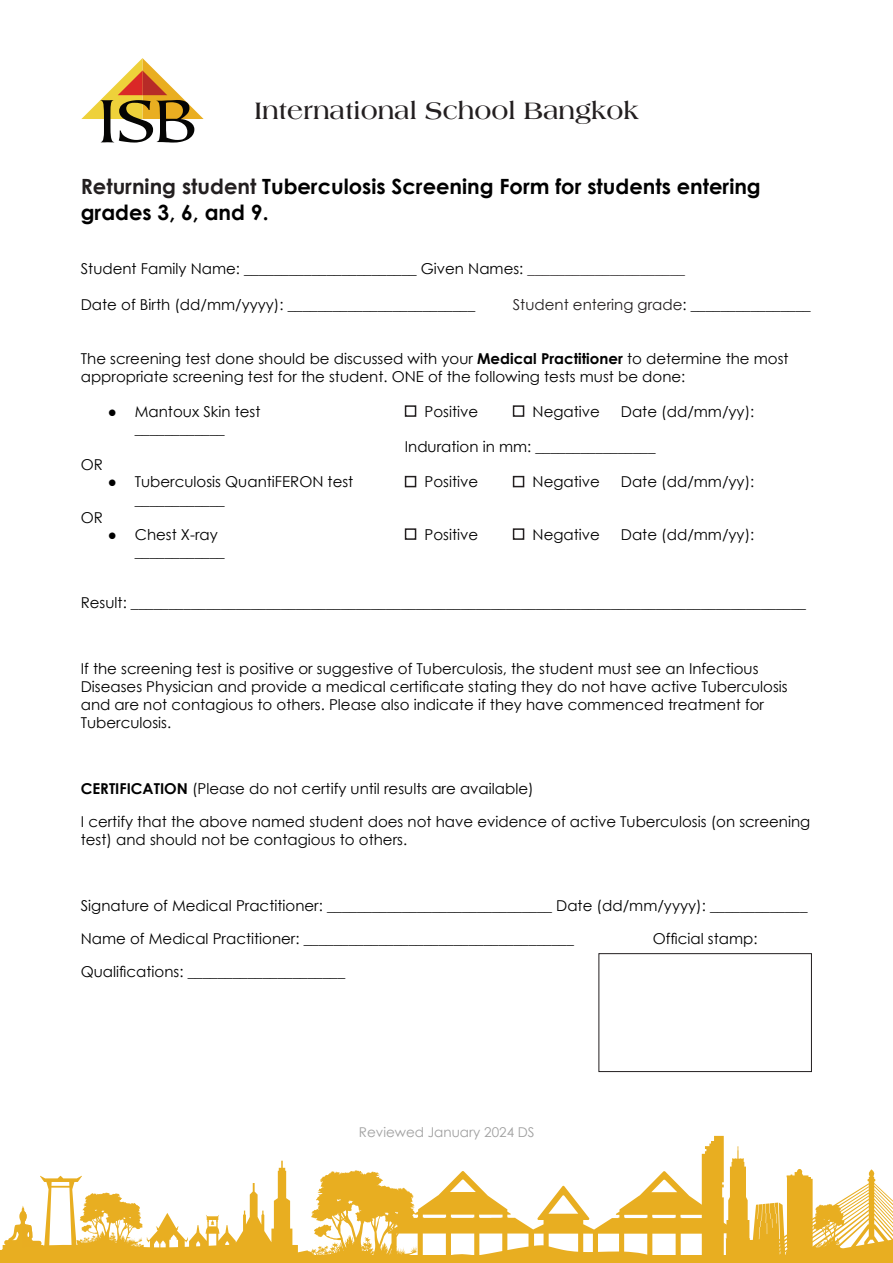
<style>
.page{position:relative;width:893px;height:1263px;background:#fff}
.page>*{position:absolute;margin:0;border:0;box-sizing:border-box;transform-origin:0 0}
.t1{font:700 25.5px "Americana Std";color:#231f20}
.t2{font:700 21px/25.2px "Century Gothic";color:#000}
.t3{font:15px/18px "Century Gothic";color:#000}
.t4{font:15px "Century Gothic";color:#231f20}
.t5{font:13.5px "Century Gothic";color:#a0a0a0}
.s1{color:#231f20}
.s2{color:#000}
.s3{font-weight:700}
</style>
<div class="page">
<svg style="left:0;top:1161px;width:893px;height:95px"></svg>
<svg style="left:702px;top:1136px;width:157px;height:120px"></svg>
<div style="left:0;top:1256px;width:893px;height:7px;background:#e8ae21"></div>
<svg style="left:81px;top:58px;width:123px;height:85px"></svg>
<div style="left:405px;top:405px;width:11px;height:12px;border:2px solid #231f20"></div>
<div style="left:513px;top:405px;width:11px;height:12px;border:2px solid #231f20"></div>
<div style="left:405px;top:476px;width:11px;height:11px;border:2px solid #231f20"></div>
<div style="left:513px;top:476px;width:11px;height:11px;border:2px solid #231f20"></div>
<div style="left:405px;top:528px;width:11px;height:12px;border:2px solid #231f20"></div>
<div style="left:513px;top:528px;width:11px;height:12px;border:2px solid #231f20"></div>
<div style="left:598px;top:953px;width:214px;height:119px;border:1px solid #231f20"></div>
<h1 class="t1" style="left:254px;top:97px;width:385px">International School Bangkok</h1>
<h2 class="t2" style="left:81px;top:173px;width:681px"><span class="s1">Returning student</span> Tuberculosis Screening Form for students entering grades 3, 6, and 9.</h2>
<p class="t3" style="left:81px;top:259px;width:606px">Student Family Name: _______________________ Given Names: <span class="s1">_____________________</span></p>
<p class="t3" style="left:81px;top:295px;width:396px">Date of Birth (dd/mm/yyyy): _________________________</p>
<p class="t4" style="left:513px;top:294px;width:299px">Student entering grade<span class="s2">: ________________</span></p>
<p class="t3" style="left:81px;top:349px;width:709px">The screening test done should be discussed with your <span class="s3">Medical Practitioner</span> to determine the most appropriate screening test for the student. ONE of the following tests must be done:</p>
<p class="t3" style="left:108px;top:402px;width:154px">● Mantoux Skin test</p>
<p class="t3" style="left:425px;top:402px;width:55px">Positive</p>
<p class="t3" style="left:533px;top:402px;width:69px">Negative</p>
<p class="t3" style="left:621px;top:402px;width:135px">Date (dd/mm/yy):</p>
<p class="t3" style="left:135px;top:419px;width:91px">____________</p>
<p class="t3" style="left:405px;top:437px;width:252px">Induration in mm: ________________</p>
<p class="t3" style="left:81px;top:455px;width:24px">OR</p>
<p class="t3" style="left:108px;top:473px;width:247px">● Tuberculosis QuantiFERON test</p>
<p class="t3" style="left:425px;top:473px;width:55px">Positive</p>
<p class="t3" style="left:533px;top:473px;width:69px">Negative</p>
<p class="t3" style="left:621px;top:473px;width:135px">Date (dd/mm/yy):</p>
<p class="t3" style="left:135px;top:490px;width:91px">____________</p>
<p class="t3" style="left:81px;top:508px;width:24px">OR</p>
<p class="t3" style="left:108px;top:525px;width:112px">● Chest X-ray</p>
<p class="t3" style="left:425px;top:525px;width:55px">Positive</p>
<p class="t3" style="left:533px;top:525px;width:69px">Negative</p>
<p class="t3" style="left:621px;top:525px;width:135px">Date (dd/mm/yy):</p>
<p class="t3" style="left:135px;top:542px;width:91px">____________</p>
<p class="t3" style="left:81px;top:593px;width:727px">Result: __________________________________________________________________________________________</p>
<p class="t3" style="left:81px;top:659px;width:708px">If the screening test is positive or suggestive of Tuberculosis, the student must see an Infectious Diseases Physician and provide a medical certificate stating they do not have active Tuberculosis and are not contagious to others. Please also indicate if they have commenced treatment for Tuberculosis.</p>
<p class="t3" style="left:81px;top:779px;width:454px"><span class="s3">CERTIFICATION</span> (Please do not certify until results are available)</p>
<p class="t3" style="left:81px;top:812px;width:731px">I certify that the above named student does not have evidence of active Tuberculosis (on screening test) and should not be contagious to others.</p>
<p class="t3" style="left:81px;top:896px;width:728px">Signature of Medical Practitioner: ______________________________ Date (dd/mm/yyyy): _____________</p>
<p class="t3" style="left:81px;top:929px;width:494px">Name of Medical Practitioner: ____________________________________</p>
<p class="t3" style="left:653px;top:929px;width:106px">Official stamp:</p>
<p class="t3" style="left:81px;top:962px;width:266px">Qualifications: _____________________</p>
<p class="t5" style="left:359px;top:1123px;width:177px">Reviewed January 2024 DS</p>
</div>
